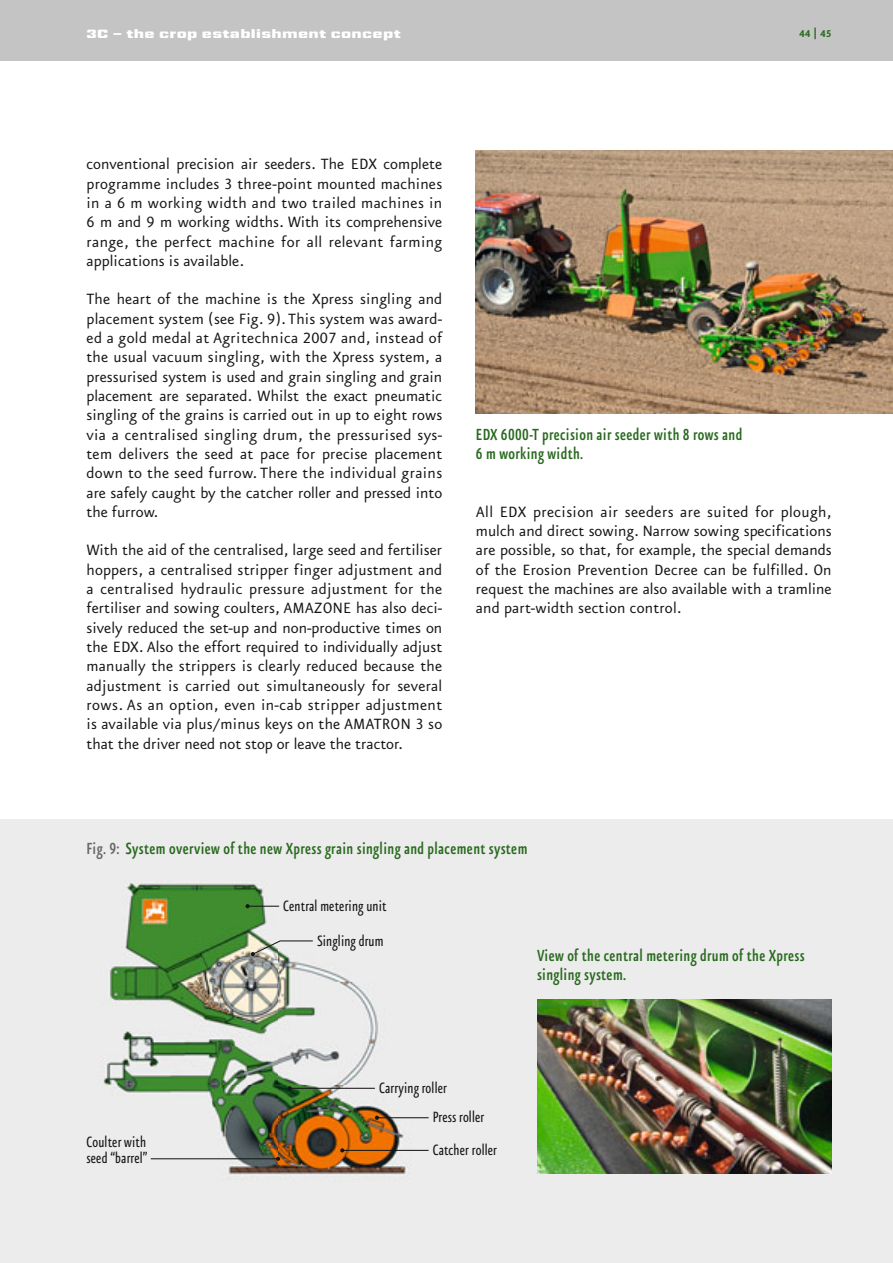
<style>
.page{position:relative;width:893px;height:1263px;background:#fff}
.page>*{position:absolute;margin:0;border:0;box-sizing:border-box;transform-origin:0 0}
.t1{font:500 condensed 19.35px/19.4px "Eureka Sans OT";letter-spacing:.02em;color:#296a1f}
.t2{font:17.85px/19.4px "Eureka Sans A Regular Tab";color:#151616;text-align:justify}
.t3{font:condensed 17.85px/16.4px "Eureka Sans OT";letter-spacing:.01em;color:#151616}
.t4{font:11.85px "Amazone VI Bl";letter-spacing:.025em;color:#fff}
.t5{font:11.85px "Eureka Sans A Bold Tab";color:#296a1f;scale:.95 1}
.s1{color:#676767}
</style>
<div class="page">
<div style="left:0;top:819px;width:893px;height:444px;background:#ececec"></div>
<img style="left:103px;top:882px;width:320px;height:293px">
<img style="left:537px;top:999px;width:295px;height:174px">
<img style="left:476px;top:150px;width:417px;height:264px">
<div style="left:0;top:0;width:893px;height:61px;background:#c4c4c5"></div>
<hr style="left:248px;top:906px;width:31px;height:1px;background:#151616">
<svg style="left:245px;top:904px;width:5px;height:4px"></svg>
<hr style="left:290px;top:1088px;width:85px;height:1px;background:#151616">
<svg style="left:288px;top:1086px;width:4px;height:4px"></svg>
<hr style="left:342px;top:1150px;width:87px;height:1px;background:#151616">
<svg style="left:340px;top:1148px;width:4px;height:4px"></svg>
<hr style="left:377px;top:1117px;width:52px;height:1px;background:#151616">
<svg style="left:375px;top:1116px;width:4px;height:4px"></svg>
<hr style="left:151px;top:1158px;width:127px;height:1px;background:#151616">
<svg style="left:276px;top:1157px;width:4px;height:4px"></svg>
<svg style="left:251px;top:940px;width:63px;height:16px"></svg>
<p class="t4" style="left:87px;top:29px;width:316px">3C – the crop establishment concept</p>
<p class="t5" style="left:799px;top:29px;width:36px">44 | 45</p>
<p class="t2" style="left:87px;top:156px;width:357px">conventional precision air seeders. The EDX complete programme includes 3 three-point mounted machines in a 6 m working width and two trailed machines in 6 m and 9 m working widths. With its comprehensive range, the perfect machine for all relevant farming applications is available.</p>
<p class="t2" style="left:87px;top:291px;width:357px">The heart of the machine is the Xpress singling and placement system (see Fig. 9). This system was award&shy;ed a gold medal at Agritechnica 2007 and, instead of the usual vacuum singling, with the Xpress system, a pressurised system is used and grain singling and grain placement are separated. Whilst the exact pneumatic singling of the grains is carried out in up to eight rows via a centralised singling drum, the pressurised sys&shy;tem delivers the seed at pace for precise placement down to the seed furrow. There the individual grains are safely caught by the catcher roller and pressed into the furrow.</p>
<p class="t2" style="left:87px;top:542px;width:357px">With the aid of the centralised, large seed and fertiliser hoppers, a centralised stripper finger adjustment and a centralised hydraulic pressure adjustment for the fertiliser and sowing coulters, AMAZONE has also deci&shy;sively reduced the set-up and non-productive times on the EDX. Also the effort required to individually adjust manually the strippers is clearly reduced because the adjustment is carried out simultaneously for several rows. As an option, even in-cab stripper adjustment is available via plus/minus keys on the AMATRON 3 so that the driver need not stop or leave the tractor.</p>
<p class="t1" style="left:476px;top:426px;width:268px">EDX 6000-T precision air seeder with 8 rows and<br>6 m working width.</p>
<p class="t2" style="left:476px;top:503px;width:357px">All EDX precision air seeders are suited for plough, mulch and direct sowing. Narrow sowing specifications are possible, so that, for example, the special demands of the Erosion Prevention Decree can be fulfilled. On request the machines are also available with a tramline and part-width section control.</p>
<p class="t1" style="left:87px;top:840px;width:442px"><span class="s1">Fig. 9:</span> System overview of the new Xpress grain singling and placement system</p>
<p class="t3" style="left:87px;top:1135px;width:63px">Coulter with seed “barrel”</p>
<p class="t3" style="left:283px;top:899px;width:105px">Central metering unit</p>
<p class="t3" style="left:317px;top:933px;width:68px">Singling drum</p>
<p class="t3" style="left:379px;top:1081px;width:69px">Carrying roller</p>
<p class="t3" style="left:433px;top:1110px;width:53px">Press roller</p>
<p class="t3" style="left:433px;top:1143px;width:66px">Catcher roller</p>
<p class="t1" style="left:537px;top:947px;width:269px">View of the central metering drum of the Xpress singling system.</p>
</div>
